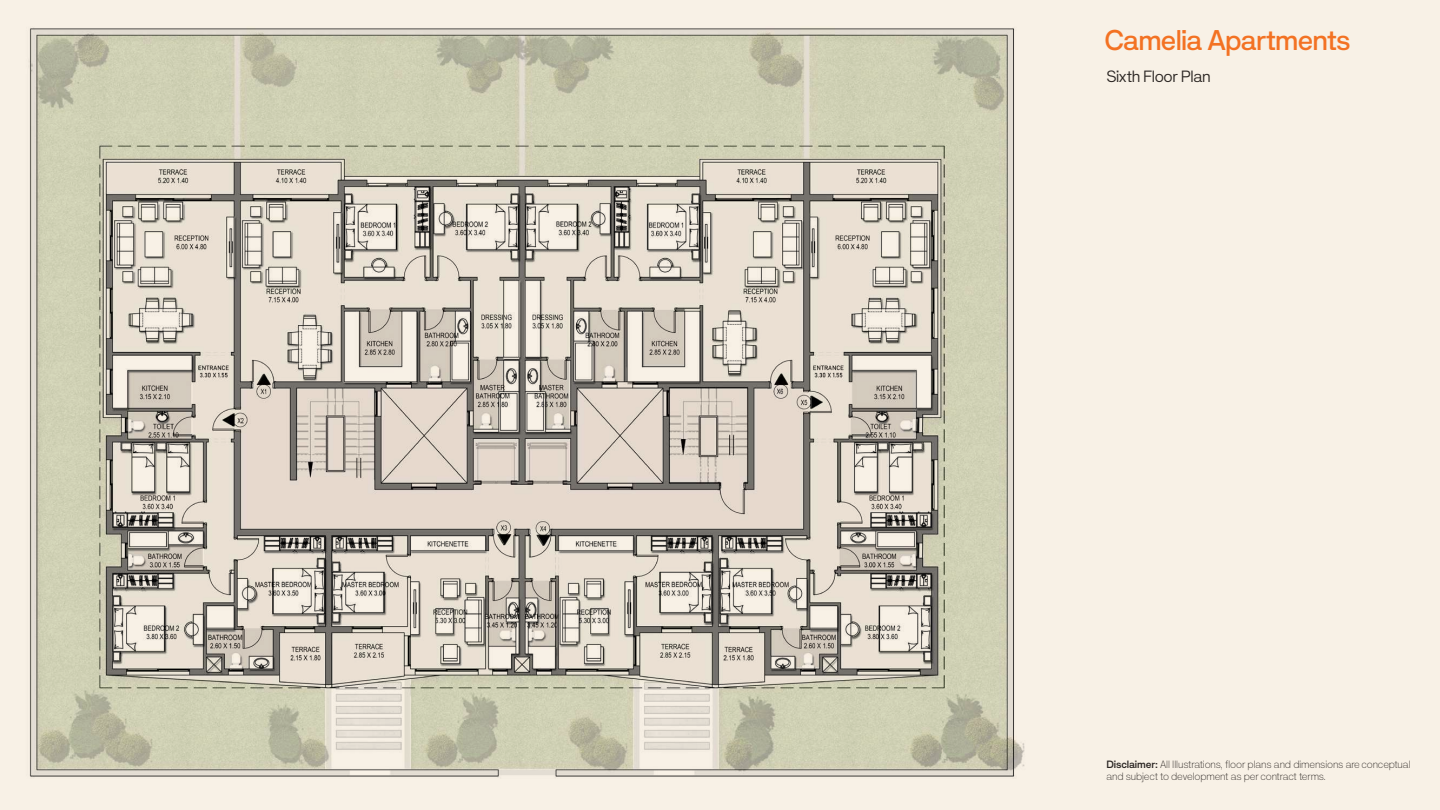
<style>
.page{position:relative;width:1440px;height:810px;background:#f8f1e6}
.page>*{position:absolute;margin:0;border:0;box-sizing:border-box;transform-origin:0 0}
.t1{font:500 26.25px "HK Requisite";letter-spacing:-.025em;color:#f37223}
.t2{font:300 15px "HK Requisite";letter-spacing:-.025em;color:#2b2623}
.t3{font:100 9.75px/11.7px "HK Requisite";letter-spacing:-.015em;color:#2b2623}
.s1{font-weight:600}
</style>
<div class="page">
<img style="left:29px;top:28px;width:996px;height:749px">
<h1 class="t1" style="left:1104px;top:24px;width:248px">Camelia Apartments</h1>
<h2 class="t2" style="left:1106px;top:67px;width:106px">Sixth Floor Plan</h2>
<p class="t3" style="left:1106px;top:759px;width:306px"><span class="s1">Disclaimer:</span> All Illustrations, floor plans and dimensions are conceptual and subject to development as per contract terms.</p>
</div>
